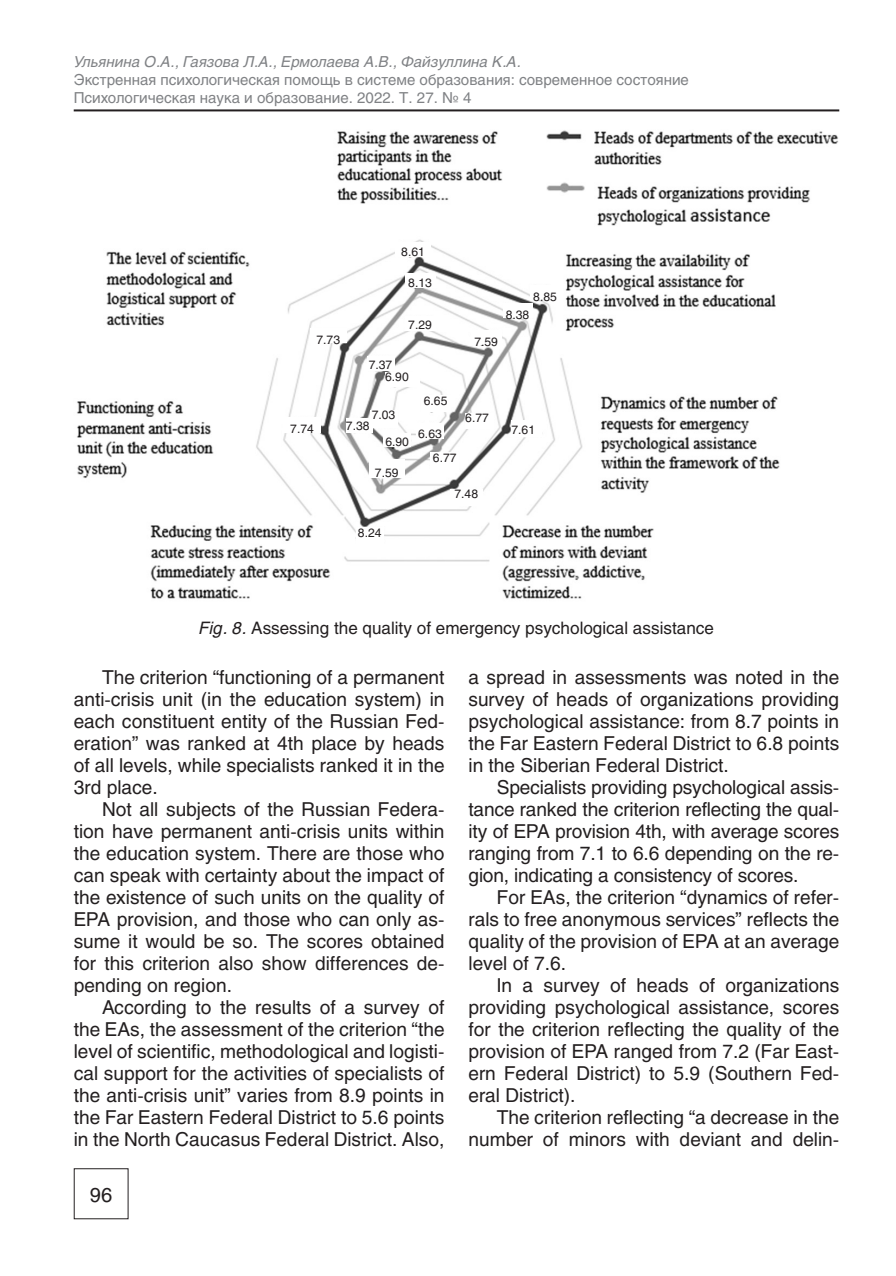
<style>
.page{position:relative;width:896px;height:1276px;background:#fff}
.page>*{position:absolute;margin:0;border:0;box-sizing:border-box;transform-origin:0 0}
.t1{font:20px "Helios";color:#231f20}
.Мой_основной{font:19px/22px "Helios";color:#231f20;text-align:justify}
.Мой_основной-2{font:17px "Helios";color:#231f20}
.Подзаголовок{font:15px "Helios";color:#808285}
.Подзаголовок-2{font:italic 15px "Helios";color:#808285}
.Мой_основной-3{font:12px "Helios";color:#231f20}
.s1{font-style:italic}
</style>
<div class="page">
<hr style="left:74px;top:109px;width:765px;height:2px;background:#231f20">
<img style="left:77px;top:130px;width:762px;height:469px">
<div style="left:395px;top:242px;width:36px;height:15px;background:#fff"></div>
<div style="left:405px;top:273px;width:30px;height:15px;background:#fff"></div>
<div style="left:530px;top:285px;width:30px;height:15px;background:#fff"></div>
<div style="left:503px;top:303px;width:29px;height:15px;background:#fff"></div>
<div style="left:471px;top:331px;width:30px;height:14px;background:#fff"></div>
<div style="left:405px;top:316px;width:30px;height:15px;background:#fff"></div>
<div style="left:511px;top:420px;width:31px;height:17px;background:#fff"></div>
<div style="left:465px;top:413px;width:28px;height:15px;background:#fff"></div>
<div style="left:431px;top:452px;width:28px;height:16px;background:#fff"></div>
<div style="left:450px;top:489px;width:32px;height:16px;background:#fff"></div>
<div style="left:421px;top:396px;width:29px;height:16px;background:#fff"></div>
<div style="left:416px;top:423px;width:28px;height:15px;background:#fff"></div>
<div style="left:385px;top:372px;width:34px;height:15px;background:#fff"></div>
<div style="left:383px;top:433px;width:28px;height:14px;background:#fff"></div>
<div style="left:370px;top:410px;width:27px;height:17px;background:#fff"></div>
<div style="left:346px;top:419px;width:26px;height:14px;background:#fff"></div>
<div style="left:310px;top:328px;width:36px;height:15px;background:#fff"></div>
<div style="left:283px;top:417px;width:37px;height:16px;background:#fff"></div>
<div style="left:369px;top:460px;width:36px;height:18px;background:#fff"></div>
<div style="left:367px;top:356px;width:27px;height:14px;background:#fff"></div>
<div style="left:356px;top:527px;width:28px;height:16px;background:#fff"></div>
<p class="Подзаголовок-2" style="left:74px;top:52px;width:449px">Ульянина О.А., Гаязова Л.А., Ермолаева А.В., Файзуллина К.А.</p>
<p class="Подзаголовок" style="left:74px;top:70px;width:616px">Экстренная психологическая помощь в системе образования: современное состояние</p>
<p class="Подзаголовок" style="left:74px;top:88px;width:399px">Психологическая наука и образование. 2022. Т. 27. № 4</p>
<p class="Мой_основной-3" style="left:401px;top:244px;width:25px">8.61</p>
<p class="Мой_основной-3" style="left:408px;top:275px;width:25px">8.13</p>
<p class="Мой_основной-3" style="left:316px;top:332px;width:25px">7.73</p>
<p class="Мой_основной-3" style="left:369px;top:358px;width:25px">7.37</p>
<p class="Мой_основной-3" style="left:408px;top:318px;width:25px">7.29</p>
<p class="Мой_основной-3" style="left:385px;top:370px;width:25px">6.90</p>
<p class="Мой_основной-3" style="left:290px;top:421px;width:25px">7.74</p>
<p class="Мой_основной-3" style="left:372px;top:408px;width:25px">7.03</p>
<p class="Мой_основной-3" style="left:346px;top:419px;width:25px">7.38</p>
<p class="Мой_основной-3" style="left:385px;top:435px;width:25px">6.90</p>
<p class="Мой_основной-3" style="left:424px;top:394px;width:25px">6.65</p>
<p class="Мой_основной-3" style="left:418px;top:427px;width:25px">6.63</p>
<p class="Мой_основной-3" style="left:474px;top:334px;width:25px">7.59</p>
<p class="Мой_основной-3" style="left:465px;top:411px;width:25px">6.77</p>
<p class="Мой_основной-3" style="left:375px;top:466px;width:25px">7.59</p>
<p class="Мой_основной-3" style="left:433px;top:450px;width:25px">6.77</p>
<p class="Мой_основной-3" style="left:454px;top:486px;width:25px">7.48</p>
<p class="Мой_основной-3" style="left:533px;top:289px;width:25px">8.85</p>
<p class="Мой_основной-3" style="left:506px;top:307px;width:25px">8.38</p>
<p class="Мой_основной-3" style="left:511px;top:422px;width:25px">7.61</p>
<p class="Мой_основной-3" style="left:358px;top:525px;width:25px">8.24</p>
<p class="Мой_основной-2" style="left:199px;top:618px;width:516px"><span class="s1">Fig. 8.</span> Assessing the quality of emergency psychological assistance</p>
<p class="Мой_основной" style="left:74px;top:666px;width:372px;text-indent:28px">The criterion “functioning of a permanent anti-crisis unit (in the education system) in each constituent entity of the Russian Fed&shy;eration” was ranked at 4th place by heads of all levels, while specialists ranked it in the 3rd place.</p>
<p class="Мой_основной" style="left:74px;top:798px;width:372px;text-indent:28px">Not all subjects of the Russian Federa&shy;tion have permanent anti-crisis units within the education system. There are those who can speak with certainty about the impact of the existence of such units on the quality of EPA provision, and those who can only as&shy;sume it would be so. The scores obtained for this criterion also show differences de&shy;pending on region.</p>
<p class="Мой_основной" style="left:74px;top:996px;width:372px;text-indent:28px">According to the results of a survey of the EAs, the assessment of the criterion “the level of scientific, methodological and logisti&shy;cal support for the activities of specialists of the anti-crisis unit” varies from 8. 9 points in the Far Eastern Federal District to 5. 6 points in the North Caucasus Federal District. Also,</p>
<p class="t1" style="left:90px;top:1182px;width:24px">96</p>
<p class="Мой_основной" style="left:468px;top:666px;width:372px">a spread in assessments was noted in the survey of heads of organizations providing psychological assistance: from 8. 7 points in the Far Eastern Federal District to 6. 8 points in the Siberian Federal District.</p>
<p class="Мой_основной" style="left:468px;top:776px;width:372px;text-indent:28px">Specialists providing psychological assis&shy;tance ranked the criterion reflecting the qual&shy;ity of EPA provision 4th, with average scores ranging from 7. 1 to 6.6 depending on the re&shy;gion, indicating a consistency of scores.</p>
<p class="Мой_основной" style="left:468px;top:886px;width:372px;text-indent:28px">For EAs, the criterion “dynamics of refer&shy;rals to free anonymous services” reflects the quality of the provision of EPA at an average level of 7.6.</p>
<p class="Мой_основной" style="left:468px;top:974px;width:372px;text-indent:28px">In a survey of heads of organizations providing psychological assistance, scores for the criterion reflecting the quality of the provision of EPA ranged from 7.2 (Far East&shy;ern Federal District) to 5. 9 (Southern Fed&shy;eral District).</p>
<p class="Мой_основной" style="left:468px;top:1106px;width:372px;text-align:right">The criterion reflecting “a decrease in the number of minors with deviant and delin-</p>
</div>
